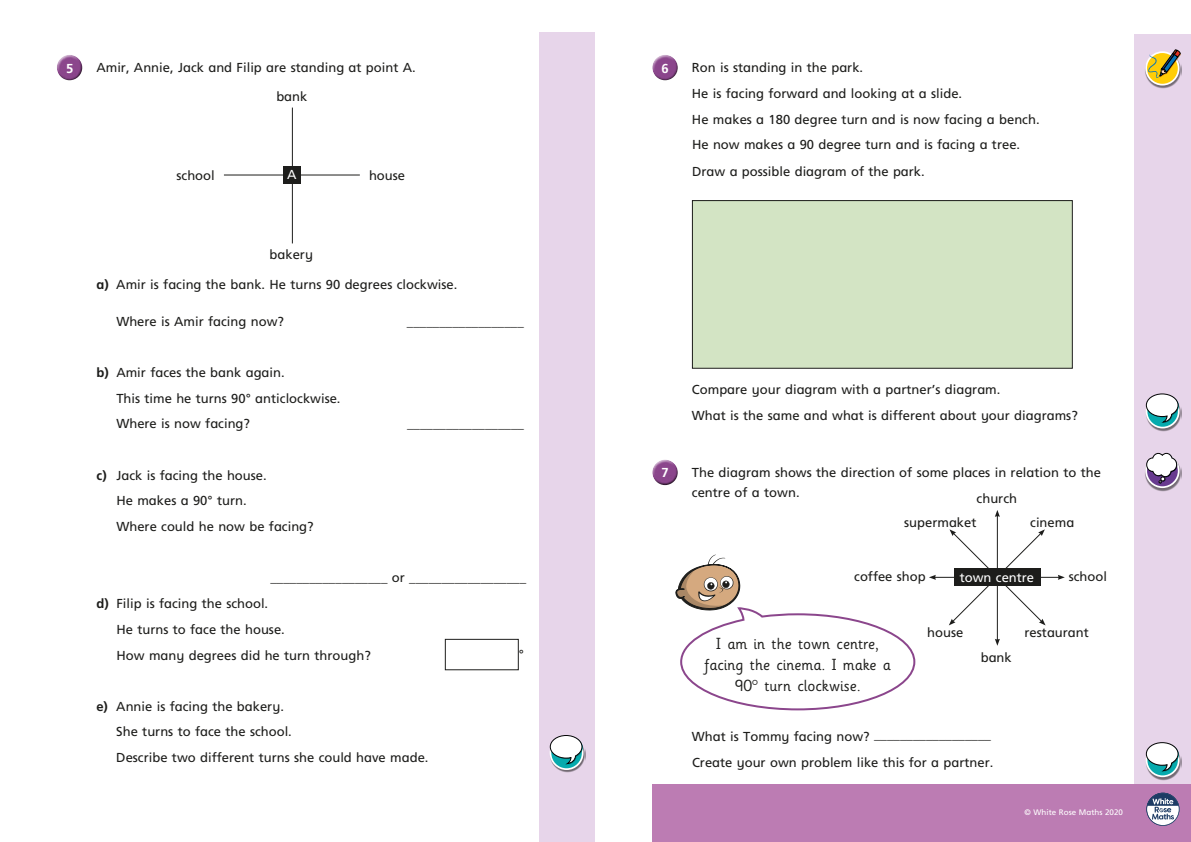
<style>
.page{position:relative;width:1191px;height:842px;background:#fff}
.page>*{position:absolute;margin:0;border:0;box-sizing:border-box;transform-origin:0 0}
.t1{font:16px/21px "Sassoon Infant Std";color:#1d1d1b;text-align:center}
.t2{font:13px/25.7px "Frutiger Inf";color:#1d1d1b}
.t3{font:13px "Frutiger Inf";color:#fff}
.t4{font:700 13px "Frutiger Inf";color:#fff}
.t5{font:8px "Frutiger Inf";color:#fff}
.s1{font-weight:700}
</style>
<div class="page">
<div style="left:539px;top:33px;width:99px;height:809px;background:#e7d5ea"></div>
<div style="left:1134px;top:34px;width:57px;height:808px;background:#e7d5ea"></div>
<div style="left:595px;top:0;width:50px;height:842px;background:#fff"></div>
<div style="left:652px;top:785px;width:539px;height:57px;background:#bc7cb3"></div>
<div style="left:57px;top:54px;width:26px;height:21px;background:#fff;opacity:.75"></div>
<div style="left:57px;top:59px;width:27px;height:22px;background:#1d1d1b;opacity:.75"></div>
<div style="left:445px;top:639px;width:73px;height:31px;border:1px solid #1d1d1b"></div>
<svg style="left:1146px;top:793px;width:33px;height:33px"></svg>
<div style="left:652px;top:54px;width:26px;height:21px;background:#fff;opacity:.75"></div>
<div style="left:652px;top:59px;width:27px;height:22px;background:#1d1d1b;opacity:.75"></div>
<div style="left:692px;top:201px;width:380px;height:167px;background:#d3e4c4"></div>
<div style="left:692px;top:200px;width:380px;height:169px;border:1px solid #1d1d1b"></div>
<div style="left:652px;top:459px;width:26px;height:21px;background:#fff;opacity:.75"></div>
<div style="left:652px;top:463px;width:27px;height:23px;background:#1d1d1b;opacity:.75"></div>
<img style="left:549px;top:745px;width:36px;height:28px">
<svg style="left:550px;top:737px;width:32px;height:32px"></svg>
<div style="left:549px;top:736px;width:34px;height:34px;border:2px solid #fff;border-radius:50%"></div>
<svg style="left:550px;top:735px;width:33px;height:29px"></svg>
<hr style="left:292px;top:108px;width:1px;height:135px;background:#1d1d1b">
<hr style="left:224px;top:174px;width:136px;height:1px;background:#1d1d1b">
<div style="left:283px;top:166px;width:17px;height:18px;background:#1d1d1b"></div>
<img style="left:1145px;top:402px;width:36px;height:29px">
<svg style="left:1146px;top:395px;width:32px;height:33px"></svg>
<div style="left:1145px;top:395px;width:34px;height:33px;border:2px solid #fff;border-radius:50%"></div>
<svg style="left:1146px;top:394px;width:32px;height:29px"></svg>
<img style="left:1145px;top:751px;width:36px;height:29px">
<svg style="left:1146px;top:744px;width:32px;height:32px"></svg>
<div style="left:1145px;top:743px;width:34px;height:34px;border:2px solid #fff;border-radius:50%"></div>
<svg style="left:1146px;top:742px;width:32px;height:29px"></svg>
<img style="left:1145px;top:462px;width:36px;height:29px">
<svg style="left:1146px;top:455px;width:32px;height:32px"></svg>
<div style="left:1145px;top:454px;width:34px;height:34px;border:2px solid #fff;border-radius:50%"></div>
<svg style="left:1146px;top:453px;width:31px;height:30px"></svg>
<img style="left:1154px;top:86px;width:18px;height:2px">
<svg style="left:1145px;top:50px;width:36px;height:36px"></svg>
<hr style="left:996px;top:515px;width:1px;height:125px;background:#1d1d1b">
<svg style="left:995px;top:510px;width:5px;height:7px"></svg>
<svg style="left:995px;top:639px;width:5px;height:7px"></svg>
<hr style="left:934px;top:577px;width:125px;height:1px;background:#1d1d1b">
<svg style="left:929px;top:575px;width:7px;height:5px"></svg>
<svg style="left:1057px;top:575px;width:7px;height:5px"></svg>
<svg style="left:948px;top:529px;width:97px;height:96px"></svg>
<div style="left:954px;top:569px;width:86px;height:17px;background:#1d1d1b"></div>
<svg style="left:675px;top:554px;width:241px;height:157px"></svg>
<p class="t4" style="left:66px;top:60px;width:9px">5</p>
<p class="t2" style="left:96px;top:55px;width:321px">Amir, Annie, Jack and Filip are standing at point A.</p>
<p class="t2" style="left:276px;top:84px;width:33px">bank</p>
<p class="t2" style="left:176px;top:162px;width:40px">school</p>
<p class="t3" style="left:287px;top:167px;width:11px">A</p>
<p class="t2" style="left:369px;top:162px;width:38px">house</p>
<p class="t2" style="left:270px;top:242px;width:45px">bakery</p>
<p class="t2" style="left:96px;top:271px;width:362px"><span class="s1">a)</span> Amir is facing the bank. He turns 90 degrees clockwise.</p>
<p class="t2" style="left:116px;top:308px;width:169px">Where is Amir facing now?</p>
<p class="t2" style="left:407px;top:308px;width:118px">__________________</p>
<p class="t2" style="left:116px;top:360px;width:226px;text-indent:-20px"><span class="s1">b)</span> Amir faces the bank again.<br>This time he turns 90° anticlockwise.<br>Where is now facing?</p>
<p class="t2" style="left:407px;top:411px;width:118px">__________________</p>
<p class="t2" style="left:116px;top:462px;width:199px;text-indent:-20px"><span class="s1">c)</span> Jack is facing the house.<br>He makes a 90° turn.<br>Where could he now be facing?</p>
<p class="t2" style="left:270px;top:565px;width:257px">__________________ or __________________</p>
<p class="t2" style="left:116px;top:591px;width:256px;text-indent:-20px"><span class="s1">d)</span> Filip is facing the school.<br>He turns to face the house.<br>How many degrees did he turn through?</p>
<p class="t2" style="left:518px;top:642px;width:7px">°</p>
<p class="t2" style="left:116px;top:693px;width:314px;text-indent:-20px"><span class="s1">e)</span> Annie is facing the bakery.<br>She turns to face the school.<br>Describe two different turns she could have made.</p>
<p class="t4" style="left:661px;top:60px;width:9px">6</p>
<p class="t2" style="left:692px;top:55px;width:349px">Ron is standing in the park.<br>He is facing forward and looking at a slide.<br>He makes a 180 degree turn and is now facing a bench.<br>He now makes a 90 degree turn and is facing a tree.</p>
<p class="t2" style="left:692px;top:159px;width:234px">Draw a possible diagram of the park.</p>
<p class="t2" style="left:692px;top:377px;width:387px">Compare your diagram with a partner’s diagram.<br>What is the same and what is different about your diagrams?</p>
<p class="t4" style="left:661px;top:465px;width:9px">7</p>
<p class="t2" style="left:692px;top:462px;width:410px;line-height:20px">The diagram shows the direction of some places in relation to the centre of a town.</p>
<p class="t2" style="left:976px;top:486px;width:42px">church</p>
<p class="t2" style="left:904px;top:510px;width:74px">supermaket</p>
<p class="t2" style="left:1030px;top:510px;width:46px">cinema</p>
<p class="t2" style="left:854px;top:563px;width:73px">coffee shop</p>
<p class="t3" style="left:959px;top:569px;width:76px">town centre</p>
<p class="t2" style="left:1068px;top:563px;width:40px">school</p>
<p class="t1" style="left:704px;top:634px;width:188px">I am in the town centre, facing the cinema. I make a<br>90° turn clockwise.</p>
<p class="t2" style="left:927px;top:619px;width:38px">house</p>
<p class="t2" style="left:1024px;top:619px;width:66px">restaurant</p>
<p class="t2" style="left:980px;top:644px;width:33px">bank</p>
<p class="t2" style="left:692px;top:724px;width:303px">What is Tommy facing now? __________________<br>Create your own problem like this for a partner.</p>
<p class="t5" style="left:1024px;top:808px;width:100px">© White Rose Maths 2020</p>
</div>
